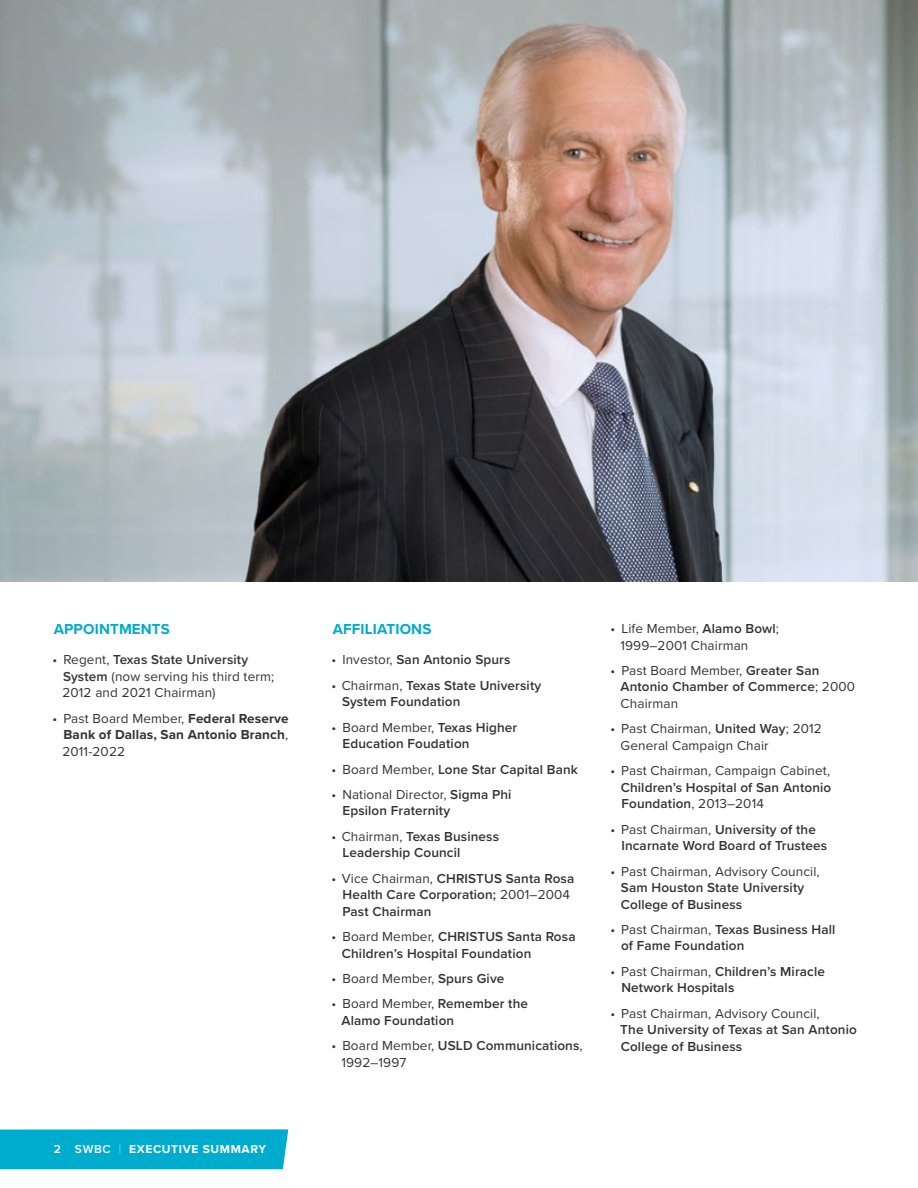
<style>
.page{position:relative;width:918px;height:1188px;background:#fff}
.page>*{position:absolute;margin:0;border:0;box-sizing:border-box;transform-origin:0 0}
.t1{font:700 15px "Proxima Nova";letter-spacing:.01em;color:#00accd}
.t2{font:600 13.5px/16.5px "Proxima Nova";letter-spacing:.01em;color:#333236}
.t3{font:13.5px/16.5px "Proxima Nova";letter-spacing:.01em;color:#333236}
.t4{font:700 13.5px/16.5px "Proxima Nova";letter-spacing:.01em;color:#333236;text-align:justify}
.t5{font:700 12px "Proxima Nova";letter-spacing:.05em;color:#fff}
.s1{font-weight:600}
.s2{font-weight:400}
.s3{font-family:"Proxima Nova T";font-weight:100}
</style>
<div class="page">
<div style="left:0;top:1129px;width:288px;height:40px;background:#00accd"></div>
<img style="left:0;top:0;width:918px;height:582px">
<p class="t1" style="left:54px;top:618px;width:118px">APPOINTMENTS</p>
<p class="t3" style="left:62px;top:651px;width:213px;text-indent:-10px">• Regent, <span class="s1">Texas State University<br>System</span> (now serving his third term;<br>2012 and 2021 Chairman)</p>
<p class="t4" style="left:62px;top:710px;width:228px;text-indent:-10px"><span class="s2">• Past Board Member,</span> Federal Reserve Bank of Dallas, San Antonio Branch<span class="s2">, 2011-2022</span></p>
<p class="t5" style="left:54px;top:1140px;width:214px"><span class="s1">2 SWBC</span> <span class="s3">|</span> EXECUTIVE SUMMARY</p>
<p class="t1" style="left:333px;top:618px;width:100px">AFFILIATIONS</p>
<p class="t2" style="left:331px;top:651px;width:181px"><span class="s2">• Investor,</span> San Antonio Spurs</p>
<p class="t2" style="left:342px;top:677px;width:201px;text-indent:-11px"><span class="s2">• Chairman,</span> Texas State University<br>System Foundation</p>
<p class="t2" style="left:342px;top:718px;width:176px;text-indent:-11px"><span class="s2">• Board Member,</span> Texas Higher<br>Education Foudation</p>
<p class="t2" style="left:331px;top:760px;width:248px"><span class="s2">• Board Member,</span> Lone Star Capital Bank</p>
<p class="t2" style="left:342px;top:786px;width:171px;text-indent:-11px"><span class="s2">• National Director,</span> Sigma Phi<br>Epsilon Fraternity</p>
<p class="t2" style="left:342px;top:828px;width:158px;text-indent:-11px"><span class="s2">• Chairman,</span> Texas Business<br>Leadership Council</p>
<p class="t2" style="left:342px;top:870px;width:233px;text-indent:-11px"><span class="s2">• Vice Chairman,</span> CHRISTUS Santa Rosa<br>Health Care Corporation; <span class="s2">2001–2004<br></span>Past Chairman</p>
<p class="t2" style="left:342px;top:928px;width:235px;text-indent:-10px"><span class="s2">• Board Member,</span> CHRISTUS Santa Rosa<br>Children’s Hospital Foundation</p>
<p class="t3" style="left:331px;top:970px;width:175px">• Board Member, <span class="s1">Spurs Give</span></p>
<p class="t2" style="left:341px;top:995px;width:188px;text-indent:-10px"><span class="s2">• Board Member,</span> Remember the<br>Alamo Foundation</p>
<p class="t3" style="left:341px;top:1037px;width:243px;text-indent:-10px">• Board Member, <span class="s1">USLD Communications</span>,<br>1992–1997</p>
<p class="t3" style="left:620px;top:620px;width:160px;text-indent:-10px">• Life Member, <span class="s1">Alamo Bowl</span>;<br>1999–2001 Chairman</p>
<p class="t2" style="left:620px;top:662px;width:236px;text-indent:-10px"><span class="s2">• Past Board Member,</span> Greater San<br>Antonio Chamber of Commerce<span class="s2">; 2000<br>Chairman</span></p>
<p class="t3" style="left:621px;top:720px;width:203px;text-indent:-10px">• Past Chairman, <span class="s1">United Way</span>; 2012<br>General Campaign Chair</p>
<p class="t3" style="left:610px;top:762px;width:221px">• Past Chairman, Campaign Cabinet,</p>
<p class="t2" style="left:621px;top:779px;width:212px">Children’s Hospital of San Antonio<br>Foundation<span class="s2">, 2013–2014</span></p>
<p class="t2" style="left:621px;top:821px;width:207px;text-indent:-11px"><span class="s2">• Past Chairman,</span> University of the<br>Incarnate Word Board of Trustees</p>
<p class="t3" style="left:610px;top:862px;width:211px">• Past Chairman, Advisory Council,</p>
<p class="t2" style="left:621px;top:879px;width:185px">Sam Houston State University<br>College of Business</p>
<p class="t2" style="left:621px;top:921px;width:216px;text-indent:-11px"><span class="s2">• Past Chairman,</span> Texas Business Hall of Fame Foundation</p>
<p class="t2" style="left:621px;top:963px;width:205px;text-indent:-11px"><span class="s2">• Past Chairman,</span> Children’s Miracle<br>Network Hospitals</p>
<p class="t3" style="left:610px;top:1004px;width:211px">• Past Chairman, Advisory Council,</p>
<p class="t2" style="left:620px;top:1021px;width:238px">The University of Texas at San Antonio<br>College of Business</p>
</div>
